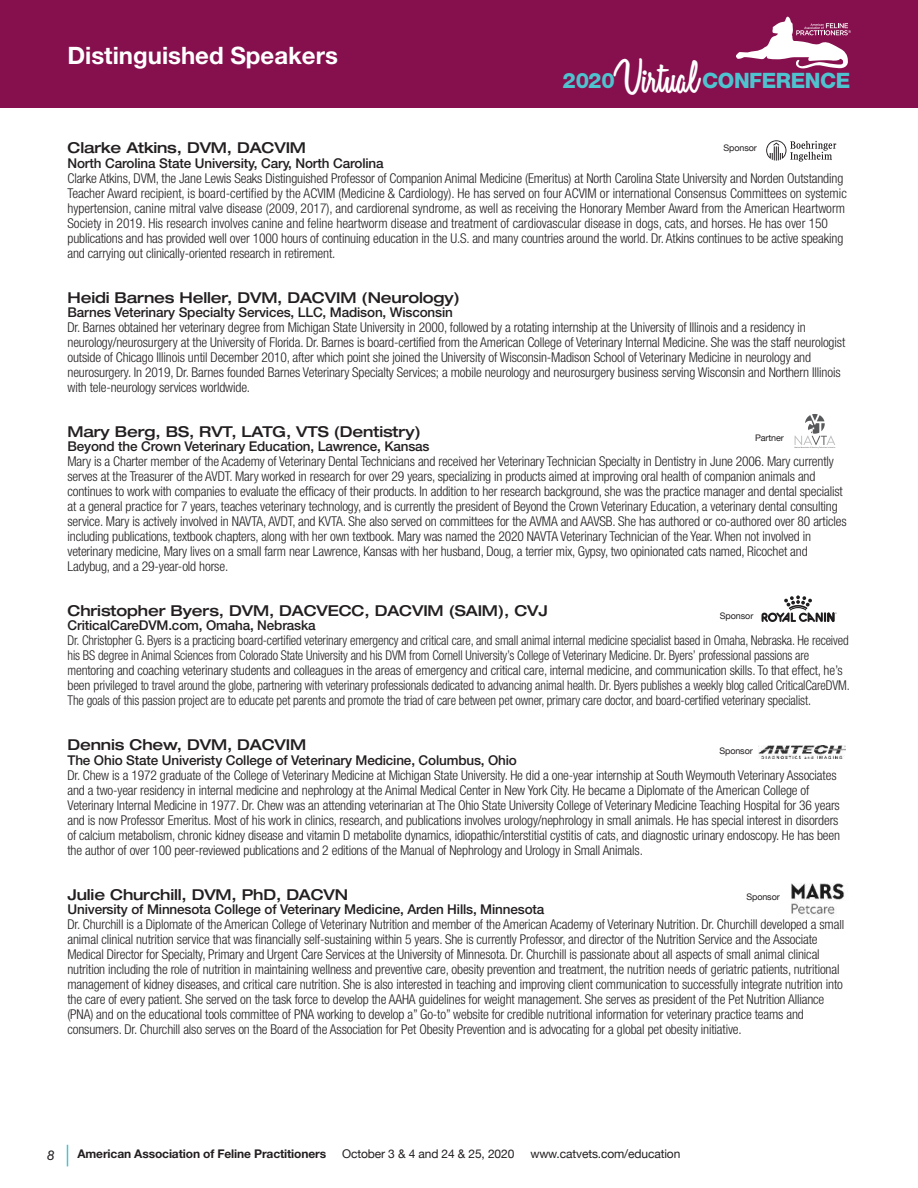
<style>
.page{position:relative;width:918px;height:1188px;background:#fff}
.page>*{position:absolute;margin:0;border:0;box-sizing:border-box;transform-origin:0 0}
.t1{font:700 24px "Helvetica Neue";color:#fff}
.t2{font:800 21.3px "Helvetica Neue";letter-spacing:-.02em;color:#4ec3cf}
.t3{font:500 expanded 15px "Helvetica Neue";letter-spacing:-.01em;color:#231f20}
.t4{font:300 condensed 13.5px/15px "Helvetica Neue";letter-spacing:-.01em;color:#231f20}
.t5{font:300 condensed 13.5px/15px "Helvetica Neue";letter-spacing:-.01em;color:#231f20;scale:.94 1}
.t6{font:500 13.5px "Helvetica Neue";letter-spacing:-.01em;color:#231f20}
.t7{font:italic 13.5px "Helvetica Neue";color:#231f20}
.t8{font:12px "Helvetica Neue";letter-spacing:-.01em;color:#231f20}
.t9{font:700 12px "Helvetica Neue";letter-spacing:-.01em;color:#231f20}
.t10{font:9px "Helvetica Neue";letter-spacing:-.01em;color:#231f20}
.s1{font-family:"Variane Script";font-weight:400;font-size:42.45px;color:#fff}
</style>
<div class="page">
<div style="left:0;top:0;width:918px;height:108px;background:#860f4d"></div>
<svg style="left:736px;top:17px;width:115px;height:51px"></svg>
<img style="left:758px;top:745px;width:87px;height:14px">
<img style="left:791px;top:883px;width:54px;height:32px">
<svg style="left:766px;top:140px;width:70px;height:22px"></svg>
<svg style="left:762px;top:595px;width:75px;height:27px"></svg>
<svg style="left:795px;top:414px;width:41px;height:35px"></svg>
<svg style="left:67px;top:1145px;width:1px;height:21px"></svg>
<h1 class="t1" style="left:68px;top:46px;width:272px">Distinguished Speakers</h1>
<h2 class="t2" style="left:562px;top:72px;width:290px">2020<span class="s1">Virtual</span> CONFERENCE</h2>
<p class="t3" style="left:68px;top:143px;width:240px">Clarke Atkins, DVM, DACVIM</p>
<p class="t6" style="left:68px;top:158px;width:318px">North Carolina State University, Cary, North Carolina</p>
<p class="t4" style="left:67px;top:172px;width:781px">Clarke Atkins, DVM, the Jane Lewis Seaks Distinguished Professor of Companion Animal Medicine (Emeritus) at North Carolina State University and Norden Outstanding Teacher Award recipient, is board-certified by the ACVIM (Medicine &amp; Cardiology). He has served on four ACVIM or international Consensus Committees on systemic hypertension, canine mitral valve disease (2009, 2017), and cardiorenal syndrome, as well as receiving the Honorary Member Award from the American Heartworm Society in 2019. His research involves canine and feline heartworm disease and treatment of cardiovascular disease in dogs, cats, and horses. He has over 150 publications and has provided well over 1000 hours of continuing education in the U.S. and many countries around the world. Dr. Atkins continues to be active speaking and carrying out clinically-oriented research in retirement.</p>
<p class="t3" style="left:68px;top:292px;width:394px">Heidi Barnes Heller, DVM, DACVIM (Neurology)</p>
<p class="t6" style="left:68px;top:307px;width:387px">Barnes Veterinary Specialty Services, LLC, Madison, Wisconsin</p>
<p class="t4" style="left:67px;top:321px;width:779px">Dr. Barnes obtained her veterinary degree from Michigan State University in 2000, followed by a rotating internship at the University of Illinois and a residency in neurology/neurosurgery at the University of Florida. Dr. Barnes is board-certified from the American College of Veterinary Internal Medicine. She was the staff neurologist outside of Chicago Illinois until December 2010, after which point she joined the University of Wisconsin-Madison School of Veterinary Medicine in neurology and neurosurgery. In 2019, Dr. Barnes founded Barnes Veterinary Specialty Services; a mobile neurology and neurosurgery business serving Wisconsin and Northern Illinois with tele-neurology services worldwide.</p>
<p class="t3" style="left:68px;top:426px;width:355px">Mary Berg, BS, RVT, LATG, VTS (Dentistry)</p>
<p class="t6" style="left:68px;top:442px;width:364px">Beyond the Crown Veterinary Education, Lawrence, Kansas</p>
<p class="t4" style="left:67px;top:455px;width:781px">Mary is a Charter member of the Academy of Veterinary Dental Technicians and received her Veterinary Technician Specialty in Dentistry in June 2006. Mary currently serves at the Treasurer of the AVDT. Mary worked in research for over 29 years, specializing in products aimed at improving oral health of companion animals and continues to work with companies to evaluate the efficacy of their products. In addition to her research background, she was the practice manager and dental specialist at a general practice for 7 years, teaches veterinary technology, and is currently the president of Beyond the Crown Veterinary Education, a veterinary dental consulting service. Mary is actively involved in NAVTA, AVDT, and KVTA. She also served on committees for the AVMA and AAVSB. She has authored or co-authored over 80 articles including publications, textbook chapters, along with her own textbook. Mary was named the 2020 NAVTA Veterinary Technician of the Year. When not involved in veterinary medicine, Mary lives on a small farm near Lawrence, Kansas with her husband, Doug, a terrier mix, Gypsy, two opinionated cats named, Ricochet and Ladybug, and a 29-year-old horse.</p>
<p class="t3" style="left:68px;top:606px;width:482px">Christopher Byers, DVM, DACVECC, DACVIM (SAIM), CVJ</p>
<p class="t6" style="left:68px;top:621px;width:250px">CriticalCareDVM.com, Omaha, Nebraska</p>
<p class="t5" style="left:67px;top:634px;width:834px">Dr. Christopher G. Byers is a practicing board-certified veterinary emergency and critical care, and small animal internal medicine specialist based in Omaha, Nebraska. He received his BS degree in Animal Sciences from Colorado State University and his DVM from Cornell University’s College of Veterinary Medicine. Dr. Byers’ professional passions are mentoring and coaching veterinary students and colleagues in the areas of emergency and critical care, internal medicine, and communication skills. To that effect, he’s been privileged to travel around the globe, partnering with veterinary professionals dedicated to advancing animal health. Dr. Byers publishes a weekly blog called CriticalCareDVM.<br>The goals of this passion project are to educate pet parents and promote the triad of care between pet owner, primary care doctor, and board-certified veterinary specialist.</p>
<p class="t3" style="left:68px;top:740px;width:240px">Dennis Chew, DVM, DACVIM</p>
<p class="t6" style="left:68px;top:755px;width:451px">The Ohio State Univeristy College of Veterinary Medicine, Columbus, Ohio</p>
<p class="t4" style="left:67px;top:769px;width:774px">Dr. Chew is a 1972 graduate of the College of Veterinary Medicine at Michigan State University. He did a one-year internship at South Weymouth Veterinary Associates and a two-year residency in internal medicine and nephrology at the Animal Medical Center in New York City. He became a Diplomate of the American College of Veterinary Internal Medicine in 1977. Dr. Chew was an attending veterinarian at The Ohio State University College of Veterinary Medicine Teaching Hospital for 36 years and is now Professor Emeritus. Most of his work in clinics, research, and publications involves urology/nephrology in small animals. He has special interest in disorders of calcium metabolism, chronic kidney disease and vitamin D metabolite dynamics, idiopathic/interstitial cystitis of cats, and diagnostic urinary endoscopy. He has been the author of over 100 peer-reviewed publications and 2 editions of the Manual of Nephrology and Urology in Small Animals.</p>
<p class="t3" style="left:68px;top:889px;width:282px">Julie Churchill, DVM, PhD, DACVN</p>
<p class="t6" style="left:68px;top:904px;width:478px">University of Minnesota College of Veterinary Medicine, Arden Hills, Minnesota</p>
<p class="t4" style="left:67px;top:918px;width:778px">Dr. Churchill is a Diplomate of the American College of Veterinary Nutrition and member of the American Academy of Veterinary Nutrition. Dr. Churchill developed a small animal clinical nutrition service that was financially self-sustaining within 5 years. She is currently Professor, and director of the Nutrition Service and the Associate Medical Director for Specialty, Primary and Urgent Care Services at the University of Minnesota. Dr. Churchill is passionate about all aspects of small animal clinical nutrition including the role of nutrition in maintaining wellness and preventive care, obesity prevention and treatment, the nutrition needs of geriatric patients, nutritional management of kidney diseases, and critical care nutrition. She is also interested in teaching and improving client communication to successfully integrate nutrition into the care of every patient. She served on the task force to develop the AAHA guidelines for weight management. She serves as president of the Pet Nutrition Alliance (PNA) and on the educational tools committee of PNA working to develop a” Go-to” website for credible nutritional information for veterinary practice teams and consumers. Dr. Churchill also serves on the Board of the Association for Pet Obesity Prevention and is advocating for a global pet obesity initiative.</p>
<p class="t10" style="left:723px;top:142px;width:35px">Sponsor</p>
<p class="t10" style="left:755px;top:432px;width:30px">Partner</p>
<p class="t10" style="left:720px;top:611px;width:35px">Sponsor</p>
<p class="t10" style="left:719px;top:746px;width:35px">Sponsor</p>
<p class="t10" style="left:746px;top:891px;width:35px">Sponsor</p>
<p class="t7" style="left:47px;top:1150px;width:9px">8</p>
<p class="t9" style="left:77px;top:1150px;width:250px">American Association of Feline Practitioners</p>
<p class="t8" style="left:342px;top:1147px;width:174px">October 3 &amp; 4 and 24 &amp; 25, 2020</p>
<p class="t8" style="left:530px;top:1147px;width:151px">www.catvets.com/education</p>
</div>
